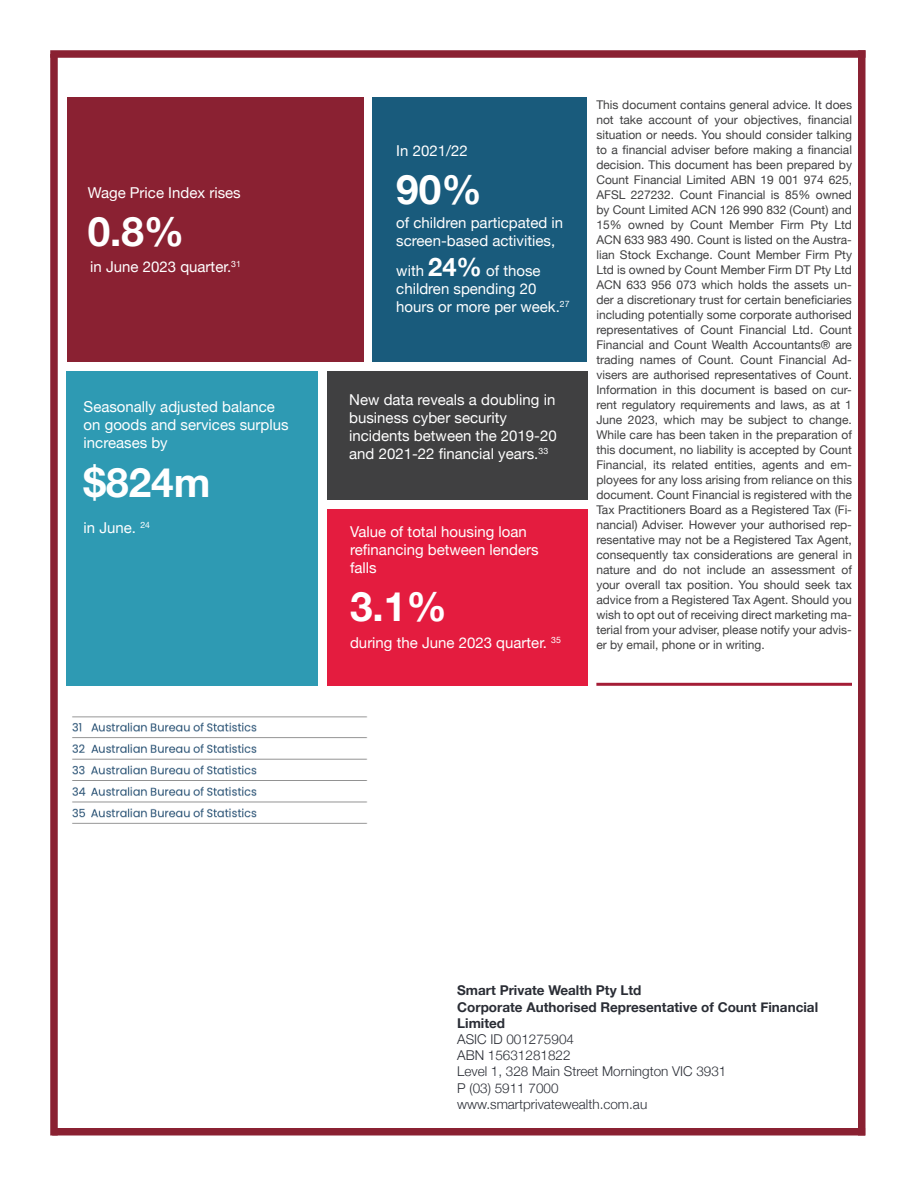
<style>
.page{position:relative;width:918px;height:1188px;background:#fff}
.page>*{position:absolute;margin:0;border:0;box-sizing:border-box;transform-origin:0 0}
.t1{font:700 40.5px "Helvetica Neue";color:#fff}
.t2{font:15px/18px "Helvetica Neue";color:#fff}
.t3{font:300 13.5px "Helvetica Neue";color:#2a2d35}
.t4{font:700 13.5px/16.2px "Helvetica Neue";color:#2a2d35}
.t5{font:12px/15px "Helvetica Neue";color:#404041;text-align:justify}
.s1{font-weight:700;font-size:25.5px}
</style>
<div class="page">
<div style="left:373px;top:98px;width:214px;height:264px;background:#195b7c"></div>
<div style="left:52px;top:1128px;width:813px;height:8px;background:#8a2132"></div>
<div style="left:858px;top:50px;width:8px;height:1086px;background:#8a2132"></div>
<div style="left:50px;top:54px;width:8px;height:1082px;background:#8a2132"></div>
<div style="left:50px;top:50px;width:816px;height:8px;background:#8a2132"></div>
<div style="left:67px;top:98px;width:297px;height:264px;background:#8a2132"></div>
<div style="left:327px;top:509px;width:260px;height:177px;background:#e41c3f"></div>
<div style="left:67px;top:371px;width:251px;height:315px;background:#2e9ab3"></div>
<hr style="left:596px;top:683px;width:256px;height:3px;background:#a41d36">
<div style="left:327px;top:371px;width:260px;height:128px;background:#404041"></div>
<img style="left:72px;top:716px;width:296px;height:108px">
<p class="t2" style="left:88px;top:184px;width:155px">Wage Price Index rises</p>
<p class="t1" style="left:88px;top:200px;width:98px">0.8%</p>
<p class="t2" style="left:90px;top:259px;width:152px">in June 2023 quarter.<sup>31</sup></p>
<p class="t2" style="left:84px;top:399px;width:207px">Seasonally adjusted balance on goods and services surplus increases by</p>
<p class="t1" style="left:84px;top:450px;width:128px">$824m</p>
<p class="t2" style="left:84px;top:519px;width:68px">in June. <sup>24</sup></p>
<p class="t2" style="left:396px;top:142px;width:73px">In 2021/22</p>
<p class="t1" style="left:396px;top:158px;width:87px">90%</p>
<p class="t2" style="left:396px;top:214px;width:168px">of children particpated in screen-based activities,</p>
<p class="t2" style="left:396px;top:263px;width:175px">with <span class="s1">24%</span> of those children spending 20 hours or more per week.<sup>27</sup></p>
<p class="t2" style="left:349px;top:391px;width:209px">New data reveals a doubling in business cyber security incidents between the 2019-20 and 2021-22 financial years.<sup>33</sup></p>
<p class="t2" style="left:350px;top:523px;width:190px">Value of total housing loan refinancing between lenders falls</p>
<p class="t1" style="left:350px;top:575px;width:98px">3.1%</p>
<p class="t2" style="left:350px;top:635px;width:212px">during the June 2023 quarter. <sup>35</sup></p>
<p class="t5" style="left:596px;top:98px;width:257px">This document contains general advice. It does not take account of your objectives, financial situation or needs. You should consider talking to a financial adviser before making a financial decision. This document has been prepared by Count Financial Limited ABN 19 001 974 625, AFSL 227232. Count Financial is 85% owned by Count Limited ACN 126 990 832 (Count) and 15% owned by Count Member Firm Pty Ltd ACN 633 983 490. Count is listed on the Austra&shy;lian Stock Exchange. Count Member Firm Pty Ltd is owned by Count Member Firm DT Pty Ltd ACN 633 956 073 which holds the assets un&shy;der a discretionary trust for certain beneficiaries including potentially some corporate authorised representatives of Count Financial Ltd. Count Financial and Count Wealth Accountants® are trading names of Count. Count Financial Ad&shy;visers are authorised representatives of Count.<br>Information in this document is based on cur&shy;rent regulatory requirements and laws, as at 1<br>June 2023, which may be subject to change.<br>While care has been taken in the preparation of this document, no liability is accepted by Count Financial, its related entities, agents and em&shy;ployees for any loss arising from reliance on this document. Count Financial is registered with the Tax Practitioners Board as a Registered Tax (Fi&shy;nancial) Adviser. However your authorised rep&shy;resentative may not be a Registered Tax Agent, consequently tax considerations are general in nature and do not include an assessment of your overall tax position. You should seek tax advice from a Registered Tax Agent. Should you wish to opt out of receiving direct marketing ma&shy;terial from your adviser, please notify your advis&shy;er by email, phone or in writing.</p>
<p class="t4" style="left:457px;top:983px;width:186px">Smart Private Wealth Pty Ltd</p>
<p class="t4" style="left:457px;top:999px;width:362px">Corporate Authorised Representative of Count Financial<br>Limited</p>
<p class="t3" style="left:457px;top:1028px;width:118px">ASIC ID 001275904</p>
<p class="t3" style="left:457px;top:1044px;width:115px">ABN 15631281822</p>
<p class="t3" style="left:457px;top:1061px;width:271px">Level 1, 328 Main Street Mornington VIC 3931</p>
<p class="t3" style="left:457px;top:1077px;width:103px">P (03) 5911 7000</p>
<p class="t3" style="left:457px;top:1093px;width:192px">www.smartprivatewealth.com.au</p>
</div>
